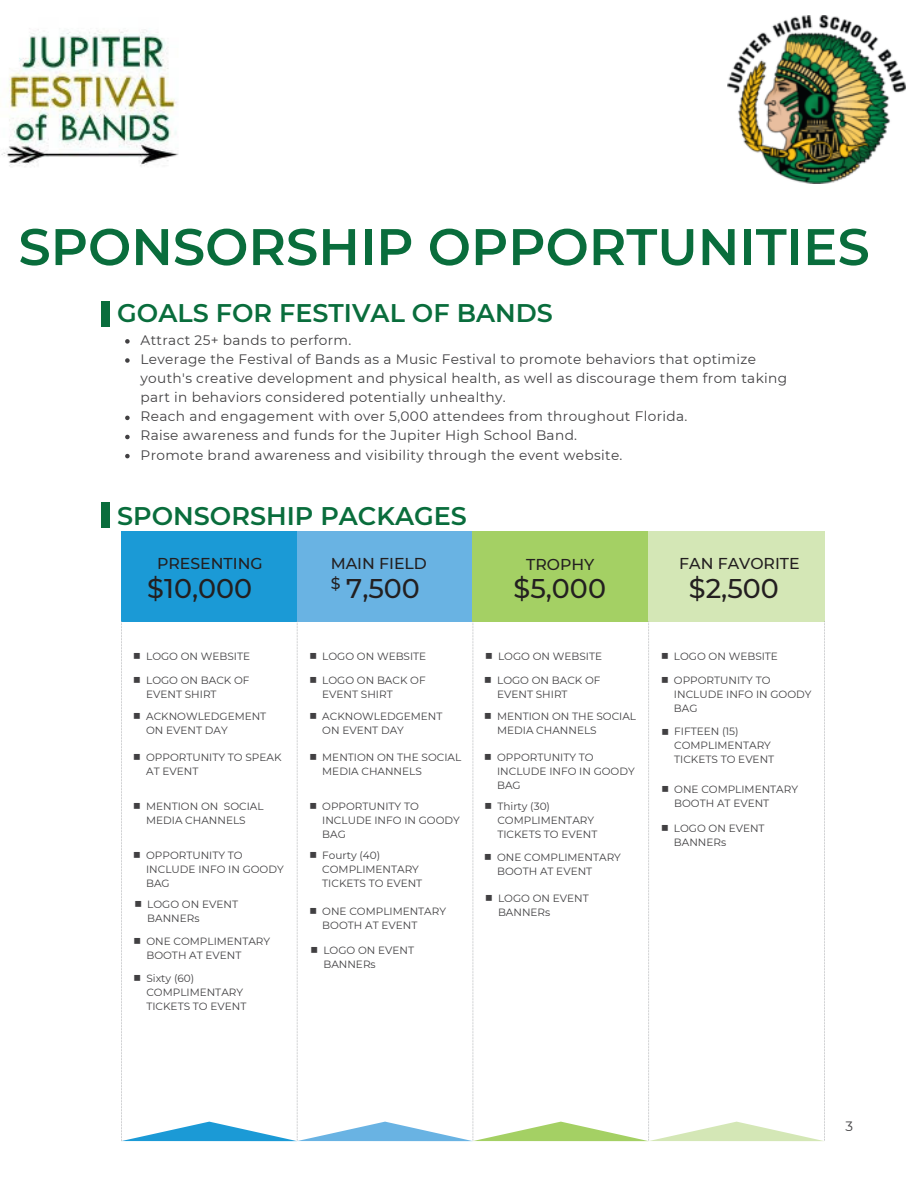
<style>
.page{position:relative;width:918px;height:1188px;background:#fff}
.page>*{position:absolute;margin:0;border:0;box-sizing:border-box;transform-origin:0 0}
.t1{font:600 51.3px "Montserrat";color:#096d3c}
.t2{font:500 27px "Montserrat";color:#231f20}
.t3{font:600 25.5px "Montserrat";color:#096d3c}
.t4{font:500 15.75px "Montserrat";color:#231f20}
.t5{font:15px "Montserrat";color:#414042}
.t6{font:13.65px/19.2px "Montserrat";letter-spacing:.025em;color:#414042}
.t7{font:13.5px "Montserrat";color:#414042}
.t8{font:10.5px/14px "Montserrat";color:#414042}
</style>
<div class="page">
<div style="left:121px;top:531px;width:176px;height:90px;background:#1b9ad6"></div>
<div style="left:297px;top:531px;width:176px;height:90px;background:#69b3e3"></div>
<div style="left:473px;top:531px;width:176px;height:90px;background:#a4d064"></div>
<div style="left:649px;top:531px;width:176px;height:90px;background:#d4e7b6"></div>
<svg style="left:121px;top:1020px;width:704px;height:121px"></svg>
<svg style="left:125px;top:339px;width:5px;height:5px"></svg>
<svg style="left:125px;top:358px;width:5px;height:5px"></svg>
<svg style="left:125px;top:416px;width:5px;height:4px"></svg>
<svg style="left:125px;top:435px;width:5px;height:4px"></svg>
<svg style="left:125px;top:454px;width:5px;height:4px"></svg>
<div style="left:101px;top:301px;width:9px;height:25px;background:#096d3c"></div>
<div style="left:101px;top:502px;width:9px;height:25px;background:#096d3c"></div>
<img style="left:1px;top:29px;width:178px;height:137px">
<img style="left:727px;top:16px;width:178px;height:167px">
<p class="t1" style="left:18px;top:215px;width:853px">SPONSORSHIP OPPORTUNITIES</p>
<p class="t3" style="left:117px;top:297px;width:437px">GOALS FOR FESTIVAL OF BANDS</p>
<p class="t6" style="left:141px;top:330px;width:212px">Attract 25+ bands to perform.</p>
<p class="t6" style="left:141px;top:349px;width:648px">Leverage the Festival of Bands as a Music Festival to promote behaviors that optimize youth's creative development and physical health, as well as discourage them from taking part in behaviors considered potentially unhealthy.</p>
<p class="t6" style="left:141px;top:407px;width:548px">Reach and engagement with over 5,000 attendees from throughout Florida.</p>
<p class="t6" style="left:141px;top:426px;width:438px">Raise awareness and funds for the Jupiter High School Band.</p>
<p class="t6" style="left:141px;top:445px;width:483px">Promote brand awareness and visibility through the event website.</p>
<p class="t3" style="left:117px;top:500px;width:351px">SPONSORSHIP PACKAGES</p>
<p class="t4" style="left:157px;top:554px;width:107px">PRESENTING</p>
<p class="t2" style="left:147px;top:572px;width:106px">$10,000</p>
<p class="t4" style="left:331px;top:554px;width:98px">MAIN FIELD</p>
<p class="t4" style="left:331px;top:574px;width:11px">$</p>
<p class="t2" style="left:346px;top:572px;width:75px">7,500</p>
<p class="t4" style="left:526px;top:554px;width:70px">TROPHY</p>
<p class="t2" style="left:514px;top:572px;width:94px">$5,000</p>
<p class="t5" style="left:133px;top:645px;width:10px">■</p>
<p class="t8" style="left:146px;top:649px;width:106px">LOGO ON WEBSITE</p>
<p class="t8" style="left:146px;top:673px;width:105px">LOGO ON BACK OF<br>EVENT SHIRT</p>
<p class="t5" style="left:133px;top:670px;width:10px">■</p>
<p class="t8" style="left:146px;top:709px;width:122px">ACKNOWLEDGEMENT<br>ON EVENT DAY</p>
<p class="t5" style="left:133px;top:706px;width:10px">■</p>
<p class="t8" style="left:146px;top:750px;width:137px">OPPORTUNITY TO SPEAK<br>AT EVENT</p>
<p class="t5" style="left:133px;top:747px;width:10px">■</p>
<p class="t8" style="left:146px;top:799px;width:119px">MENTION ON SOCIAL<br>MEDIA CHANNELS</p>
<p class="t5" style="left:133px;top:795px;width:10px">■</p>
<p class="t8" style="left:146px;top:848px;width:139px">OPPORTUNITY TO<br>INCLUDE INFO IN GOODY<br>BAG</p>
<p class="t5" style="left:133px;top:844px;width:10px">■</p>
<p class="t8" style="left:147px;top:897px;width:92px">LOGO ON EVENT<br>BANNERs</p>
<p class="t5" style="left:134px;top:893px;width:10px">■</p>
<p class="t8" style="left:146px;top:934px;width:125px">ONE COMPLIMENTARY<br>BOOTH AT EVENT</p>
<p class="t5" style="left:133px;top:930px;width:10px">■</p>
<p class="t8" style="left:146px;top:971px;width:102px">Sixty (60)<br>COMPLIMENTARY<br>TICKETS TO EVENT</p>
<p class="t5" style="left:133px;top:967px;width:10px">■</p>
<p class="t5" style="left:309px;top:645px;width:10px">■</p>
<p class="t8" style="left:322px;top:649px;width:106px">LOGO ON WEBSITE</p>
<p class="t8" style="left:322px;top:673px;width:105px">LOGO ON BACK OF<br>EVENT SHIRT</p>
<p class="t5" style="left:309px;top:670px;width:10px">■</p>
<p class="t5" style="left:485px;top:645px;width:10px">■</p>
<p class="t8" style="left:498px;top:649px;width:106px">LOGO ON WEBSITE</p>
<p class="t8" style="left:497px;top:673px;width:105px">LOGO ON BACK OF<br>EVENT SHIRT</p>
<p class="t5" style="left:484px;top:670px;width:10px">■</p>
<p class="t8" style="left:322px;top:709px;width:122px">ACKNOWLEDGEMENT<br>ON EVENT DAY</p>
<p class="t5" style="left:309px;top:706px;width:10px">■</p>
<p class="t8" style="left:497px;top:709px;width:141px">MENTION ON THE SOCIAL<br>MEDIA CHANNELS</p>
<p class="t5" style="left:484px;top:706px;width:10px">■</p>
<p class="t8" style="left:322px;top:750px;width:141px">MENTION ON THE SOCIAL<br>MEDIA CHANNELS</p>
<p class="t5" style="left:309px;top:747px;width:10px">■</p>
<p class="t8" style="left:497px;top:750px;width:139px">OPPORTUNITY TO<br>INCLUDE INFO IN GOODY<br>BAG</p>
<p class="t5" style="left:484px;top:747px;width:10px">■</p>
<p class="t8" style="left:322px;top:799px;width:139px">OPPORTUNITY TO<br>INCLUDE INFO IN GOODY<br>BAG</p>
<p class="t5" style="left:309px;top:795px;width:10px">■</p>
<p class="t8" style="left:497px;top:799px;width:102px">Thirty (30)<br>COMPLIMENTARY<br>TICKETS TO EVENT</p>
<p class="t5" style="left:484px;top:795px;width:10px">■</p>
<p class="t8" style="left:322px;top:848px;width:102px">Fourty (40)<br>COMPLIMENTARY<br>TICKETS TO EVENT</p>
<p class="t5" style="left:309px;top:844px;width:10px">■</p>
<p class="t8" style="left:497px;top:850px;width:125px">ONE COMPLIMENTARY<br>BOOTH AT EVENT</p>
<p class="t5" style="left:484px;top:846px;width:10px">■</p>
<p class="t8" style="left:322px;top:904px;width:125px">ONE COMPLIMENTARY<br>BOOTH AT EVENT</p>
<p class="t5" style="left:309px;top:900px;width:10px">■</p>
<p class="t8" style="left:498px;top:891px;width:92px">LOGO ON EVENT<br>BANNERs</p>
<p class="t5" style="left:485px;top:887px;width:10px">■</p>
<p class="t8" style="left:323px;top:943px;width:92px">LOGO ON EVENT<br>BANNERs</p>
<p class="t5" style="left:310px;top:939px;width:10px">■</p>
<p class="t4" style="left:679px;top:554px;width:122px">FAN FAVORITE</p>
<p class="t2" style="left:689px;top:572px;width:91px">$2,500</p>
<p class="t5" style="left:660px;top:645px;width:10px">■</p>
<p class="t8" style="left:674px;top:649px;width:106px">LOGO ON WEBSITE</p>
<p class="t8" style="left:674px;top:673px;width:139px">OPPORTUNITY TO<br>INCLUDE INFO IN GOODY<br>BAG</p>
<p class="t5" style="left:660px;top:670px;width:10px">■</p>
<p class="t8" style="left:674px;top:725px;width:102px">FIFTEEN (15)<br>COMPLIMENTARY<br>TICKETS TO EVENT</p>
<p class="t5" style="left:661px;top:721px;width:10px">■</p>
<p class="t8" style="left:674px;top:782px;width:125px">ONE COMPLIMENTARY<br>BOOTH AT EVENT</p>
<p class="t5" style="left:661px;top:779px;width:10px">■</p>
<p class="t8" style="left:674px;top:821px;width:92px">LOGO ON EVENT<br>BANNERs</p>
<p class="t5" style="left:660px;top:818px;width:10px">■</p>
<p class="t7" style="left:845px;top:1117px;width:9px">3</p>
</div>
